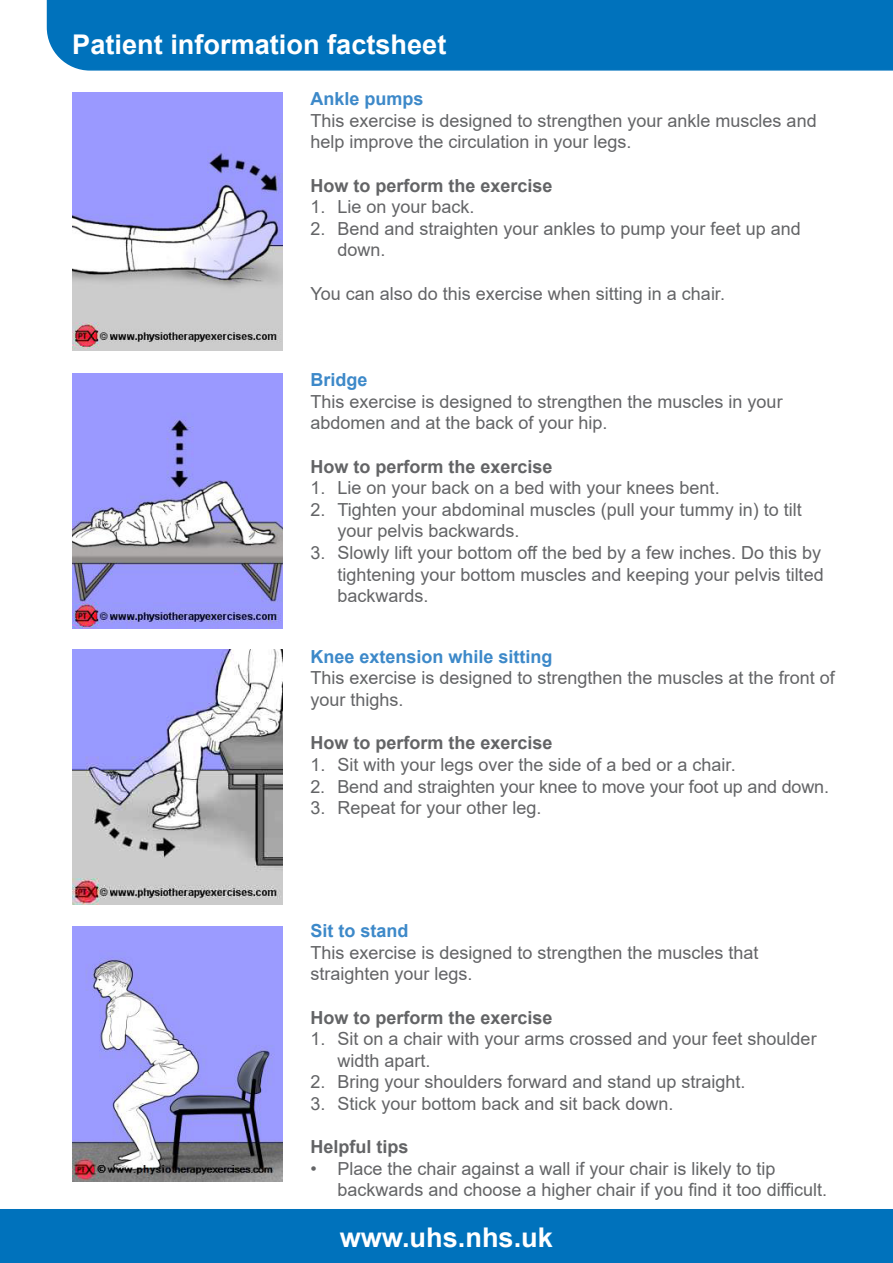
<style>
.page{position:relative;width:893px;height:1263px;background:#fff}
.page>*{position:absolute;margin:0;border:0;box-sizing:border-box;transform-origin:0 0}
.t1{font:700 27.15px "Arial";color:#fff}
.t2{font:18px/21.6px "Arial";color:#636466}
.t3{font:700 18px "Arial";color:#636466}
.t4{font:700 18px "Arial";color:#3d89c9}
</style>
<div class="page">
<div style="left:0;top:1209px;width:893px;height:54px;background:#0072bc"></div>
<div style="left:46px;top:0;width:847px;height:71px;background:#0072bc"></div>
<img style="left:72px;top:92px;width:211px;height:258px">
<img style="left:72px;top:373px;width:211px;height:255px">
<img style="left:72px;top:650px;width:211px;height:255px">
<img style="left:72px;top:926px;width:211px;height:255px">
<h1 class="t1" style="left:72px;top:25px;width:376px">Patient information factsheet</h1>
<p class="t4" style="left:310px;top:86px;width:115px">Ankle pumps</p>
<p class="t2" style="left:310px;top:110px;width:508px">This exercise is designed to strengthen your ankle muscles and help improve the circulation in your legs.</p>
<p class="t3" style="left:310px;top:173px;width:244px">How to perform the exercise</p>
<p class="t2" style="left:310px;top:196px;width:166px">1. Lie on your back.</p>
<p class="t2" style="left:337px;top:218px;width:465px;text-indent:-27px">2. Bend and straighten your ankles to pump your feet up and down.</p>
<p class="t2" style="left:310px;top:282px;width:416px">You can also do this exercise when sitting in a chair.</p>
<p class="t4" style="left:310px;top:367px;width:59px">Bridge</p>
<p class="t2" style="left:310px;top:391px;width:474px">This exercise is designed to strengthen the muscles in your abdomen and at the back of your hip.</p>
<p class="t3" style="left:310px;top:454px;width:244px">How to perform the exercise</p>
<p class="t2" style="left:310px;top:477px;width:411px">1. Lie on your back on a bed with your knees bent.</p>
<p class="t2" style="left:337px;top:499px;width:466px;text-indent:-27px">2. Tighten your abdominal muscles (pull your tummy in) to tilt your pelvis backwards.</p>
<p class="t2" style="left:337px;top:542px;width:488px;text-indent:-27px">3. Slowly lift your bottom off the bed by a few inches. Do this by tightening your bottom muscles and keeping your pelvis tilted backwards.</p>
<p class="t4" style="left:310px;top:644px;width:244px">Knee extension while sitting</p>
<p class="t2" style="left:310px;top:667px;width:526px">This exercise is designed to strengthen the muscles at the front of your thighs.</p>
<p class="t3" style="left:310px;top:730px;width:244px">How to perform the exercise</p>
<p class="t2" style="left:310px;top:754px;width:427px">1. Sit with your legs over the side of a bed or a chair.</p>
<p class="t2" style="left:310px;top:775px;width:520px">2. Bend and straighten your knee to move your foot up and down.</p>
<p class="t2" style="left:310px;top:797px;width:233px">3. Repeat for your other leg.</p>
<p class="t4" style="left:310px;top:918px;width:100px">Sit to stand</p>
<p class="t2" style="left:310px;top:941px;width:450px">This exercise is designed to strengthen the muscles that straighten your legs.</p>
<p class="t3" style="left:310px;top:1004px;width:244px">How to perform the exercise</p>
<p class="t2" style="left:337px;top:1028px;width:481px;text-indent:-27px">1. Sit on a chair with your arms crossed and your feet shoulder width apart.</p>
<p class="t2" style="left:310px;top:1071px;width:437px">2. Bring your shoulders forward and stand up straight.</p>
<p class="t2" style="left:310px;top:1093px;width:365px">3. Stick your bottom back and sit back down.</p>
<p class="t3" style="left:310px;top:1134px;width:100px">Helpful tips</p>
<p class="t2" style="left:337px;top:1157px;width:491px;text-indent:-27px">• Place the chair against a wall if your chair is likely to tip backwards and choose a higher chair if you find it too difficult.</p>
<h1 class="t1" style="left:340px;top:1218px;width:215px">www.uhs.nhs.uk</h1>
</div>
